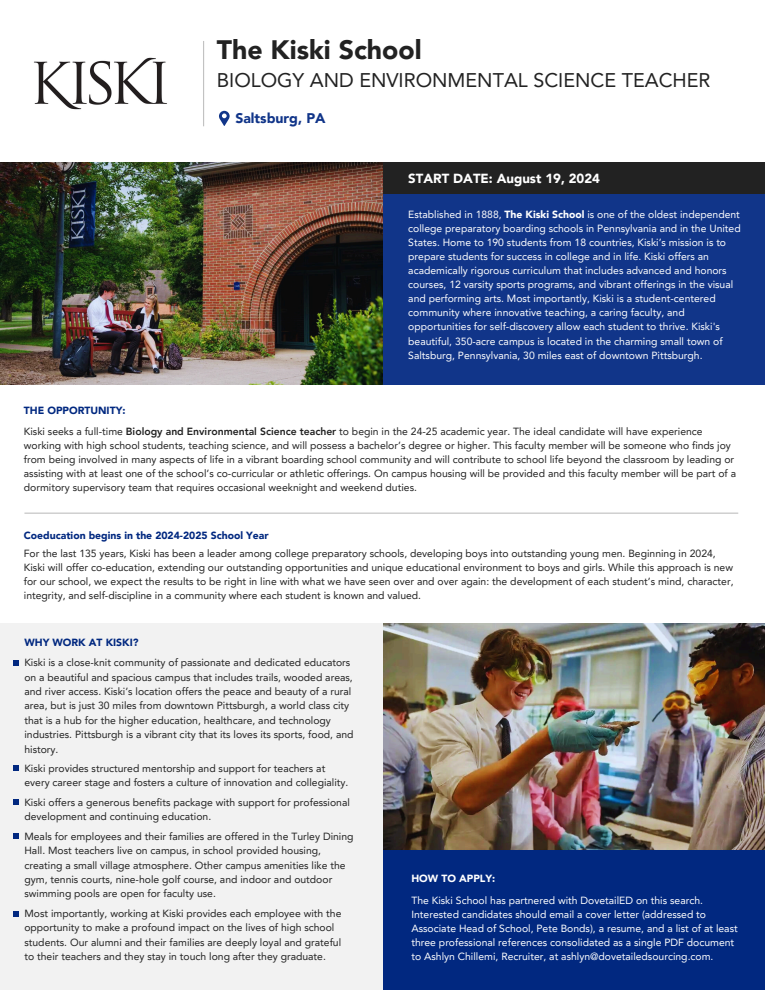
<style>
.page{position:relative;width:765px;height:990px;background:#fff}
.page>*{position:absolute;margin:0;border:0;box-sizing:border-box;transform-origin:0 0}
.t1{font:900 26.68px "Avenir LT Pro";color:#222}
.t2{font:19.76px "Avenir LT Pro";color:#222}
.t3{font:900 14px "Avenir LT Pro";color:#113589}
.t4{font:900 13.2px "Avenir LT Pro";color:#fff}
.t5{font:10.4px/14.4px "Avenir LT Pro";color:#222}
.t6{font:10.4px/14.1px "Avenir LT Pro";color:#fff}
.t7{font:900 10.4px "Avenir LT Pro";color:#012880}
.t8{font:900 10.4px "Avenir LT Pro";color:#fff}
.s1{font-weight:900}
.s2{font-weight:800}
</style>
<div class="page">
<img style="left:0;top:163px;width:384px;height:222px">
<img style="left:383px;top:624px;width:382px;height:226px">
<hr style="left:203px;top:41px;width:1px;height:85px;background:#000">
<div style="left:383px;top:850px;width:382px;height:140px;background:#012880"></div>
<div style="left:0;top:624px;width:382px;height:366px;background:#f2f2f2"></div>
<svg style="left:14px;top:661px;width:5px;height:5px"></svg>
<svg style="left:14px;top:766px;width:5px;height:5px"></svg>
<svg style="left:14px;top:800px;width:5px;height:5px"></svg>
<svg style="left:14px;top:833px;width:5px;height:6px"></svg>
<svg style="left:14px;top:911px;width:5px;height:5px"></svg>
<svg style="left:219px;top:111px;width:10px;height:15px"></svg>
<div style="left:384px;top:163px;width:381px;height:222px;background:#113589"></div>
<div style="left:384px;top:163px;width:381px;height:31px;background:#222"></div>
<hr style="left:24px;top:513px;width:714px;height:1px;background:#000">
<img style="left:34px;top:57px;width:133px;height:53px">
<h1 class="t1" style="left:217px;top:39px;width:206px">The Kiski School</h1>
<h2 class="t2" style="left:217px;top:72px;width:495px">BIOLOGY AND ENVIRONMENTAL SCIENCE TEACHER</h2>
<p class="t7" style="left:24px;top:407px;width:103px">THE OPPORTUNITY:</p>
<p class="t3" style="left:235px;top:113px;width:92px">Saltsburg, PA</p>
<p class="t4" style="left:408px;top:173px;width:193px">START DATE: August 19, 2024</p>
<p class="t6" style="left:408px;top:208px;width:334px">Established in 1888, <span class="s1">The Kiski School</span> is one of the oldest independent college preparatory boarding schools in Pennsylvania and in the United States. Home to 190 students from 18 countries, Kiski’s mission is to prepare students for success in college and in life. Kiski offers an academically rigorous curriculum that includes advanced and honors courses, 12 varsity sports programs, and vibrant offerings in the visual and performing arts. Most importantly, Kiski is a student-centered community where innovative teaching, a caring faculty, and opportunities for self-discovery allow each student to thrive. Kiski's beautiful, 350-acre campus is located in the charming small town of Saltsburg, Pennsylvania, 30 miles east of downtown Pittsburgh.</p>
<p class="t5" style="left:24px;top:425px;width:714px;line-height:14.1px">Kiski seeks a full-time <span class="s2">Biology and Environmental Science teacher</span> to begin in the 24-25 academic year. The ideal candidate will have experience working with high school students, teaching science, and will possess a bachelor’s degree or higher. This faculty member will be someone who finds joy from being involved in many aspects of life in a vibrant boarding school community and will contribute to school life beyond the classroom by leading or assisting with at least one of the school’s co-curricular or athletic offerings. On campus housing will be provided and this faculty member will be part of a dormitory supervisory team that requires occasional weeknight and weekend duties.</p>
<h3 class="t7" style="left:24px;top:532px;width:246px">Coeducation begins in the 2024-2025 School Year</h3>
<h3 class="t5" style="left:24px;top:547px;width:711px;line-height:14.1px">For the last 135 years, Kiski has been a leader among college preparatory schools, developing boys into outstanding young men. Beginning in 2024, Kiski will offer co-education, extending our outstanding opportunities and unique educational environment to boys and girls. While this approach is new for our school, we expect the results to be right in line with what we have seen over and over again: the development of each student’s mind, character, integrity, and self-discipline in a community where each student is known and valued.</h3>
<h2 class="t7" style="left:24px;top:638px;width:116px">WHY WORK AT KISKI?</h2>
<p class="t5" style="left:24px;top:656px;width:331px">Kiski is a close-knit community of passionate and dedicated educators on a beautiful and spacious campus that includes trails, wooded areas, and river access. Kiski’s location offers the peace and beauty of a rural area, but is just 30 miles from downtown Pittsburgh, a world class city that is a hub for the higher education, healthcare, and technology industries. Pittsburgh is a vibrant city that its loves its sports, food, and history.</p>
<h4 class="t5" style="left:24px;top:762px;width:302px">Kiski provides structured mentorship and support for teachers at</h4>
<p class="t5" style="left:24px;top:777px;width:326px">every career stage and fosters a culture of innovation and collegiality.</p>
<h3 class="t5" style="left:24px;top:796px;width:327px">Kiski offers a generous benefits package with support for professional development and continuing education.</h3>
<p class="t5" style="left:24px;top:830px;width:331px">Meals for employees and their families are offered in the Turley Dining Hall. Most teachers live on campus, in school provided housing, creating a small village atmosphere. Other campus amenities like the gym, tennis courts, nine-hole golf course, and indoor and outdoor swimming pools are open for faculty use.</p>
<p class="t5" style="left:24px;top:907px;width:319px">Most importantly, working at Kiski provides each employee with the opportunity to make a profound impact on the lives of high school students. Our alumni and their families are deeply loyal and grateful to their teachers and they stay in touch long after they graduate.</p>
<p class="t8" style="left:411px;top:875px;width:85px">HOW TO APPLY:</p>
<p class="t6" style="left:411px;top:894px;width:328px">The Kiski School has partnered with DovetailED on this search.<br>Interested candidates should email a cover letter (addressed to Associate Head of School, Pete Bonds), a resume, and a list of at least three professional references consolidated as a single PDF document to Ashlyn Chillemi, Recruiter, at ashlyn@dovetailedsourcing.com.</p>
</div>
